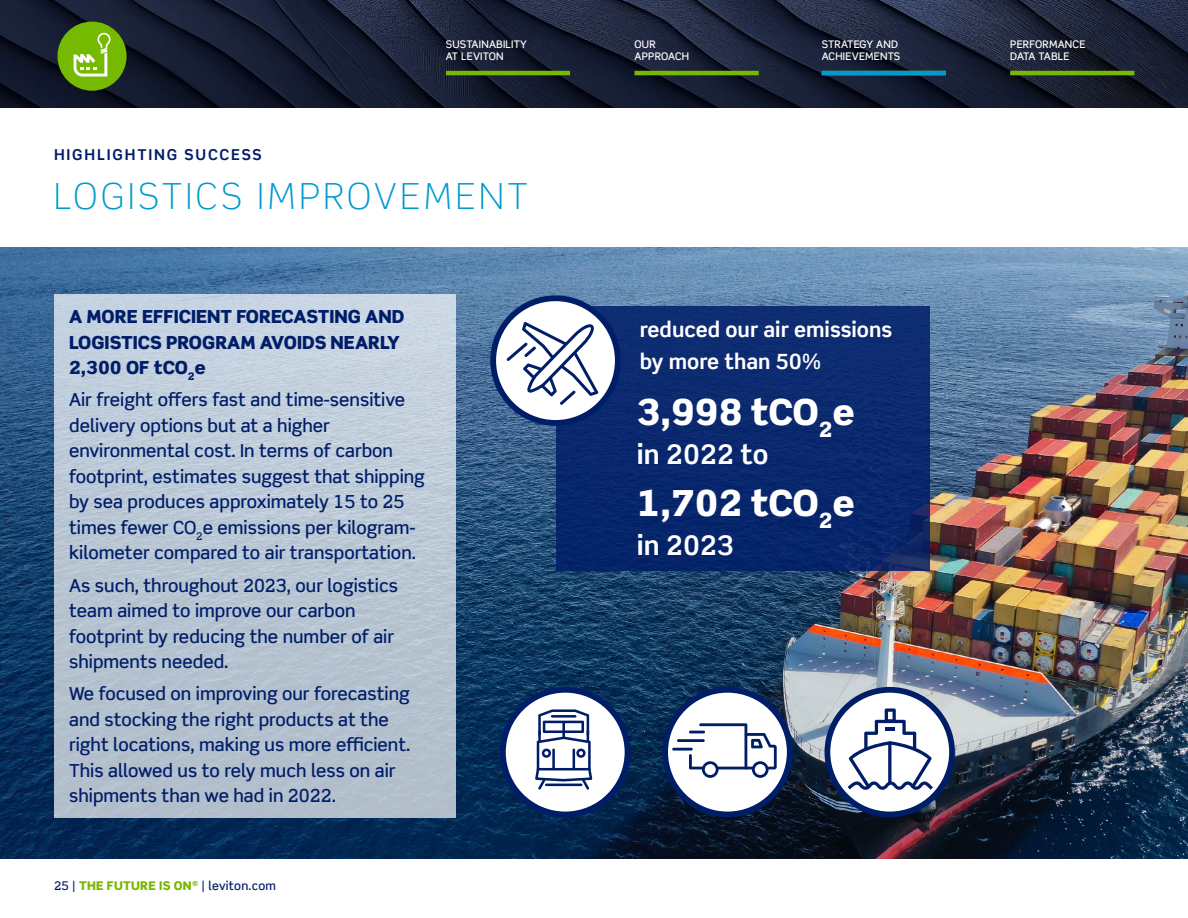
<style>
.page{position:relative;width:1188px;height:918px;background:#fff}
.page>*{position:absolute;margin:0;border:0;box-sizing:border-box;transform-origin:0 0}
.t1{font:300 36px "Scene Std";letter-spacing:.1em;color:#009acf}
.t2{font:900 36px "Scene Std";color:#fff}
.t3{font:700 27px "Scene Std";color:#fff}
.t4{font:700 21px/31.5px "Scene Std";color:#fff}
.t5{font:500 18px/25.5px "Scene Std";color:#001d68}
.t6{font:900 18px/25.5px "Scene Std";color:#001d68}
.t7{font:700 15px "Scene Std";letter-spacing:.12em;color:#001d68}
.t8{font:500 12px "Scene Std";letter-spacing:.02em;color:#001d68}
.t9{font:500 10.5px/12.6px "Scene Std";letter-spacing:.02em;color:#fff}
.s1{font-weight:900;color:#76b900}
</style>
<div class="page">
<img style="left:0;top:0;width:1188px;height:108px">
<hr style="left:446px;top:71px;width:124px;height:4px;background:#76b900">
<hr style="left:634px;top:71px;width:125px;height:4px;background:#76b900">
<hr style="left:1010px;top:71px;width:124px;height:4px;background:#76b900">
<img style="left:0;top:247px;width:1188px;height:612px">
<div style="left:54px;top:294px;width:402px;height:523px;background:linear-gradient(to bottom,#c7d4e2,#afbcc9)"></div>
<hr style="left:822px;top:71px;width:124px;height:4px;background:#009acf">
<div style="left:556px;top:306px;width:374px;height:265px;background:#0a286e"></div>
<svg style="left:493px;top:298px;width:125px;height:125px;fill:#fff"></svg>
<div style="left:490px;top:295px;width:131px;height:131px;border:6px solid #001d68;border-radius:50%"></div>
<div style="left:503px;top:690px;width:125px;height:124px;background:#fff;border-radius:50%"></div>
<div style="left:500px;top:687px;width:130px;height:130px;border:6px solid #001d68;border-radius:50%"></div>
<svg style="left:535px;top:709px;width:57px;height:81px"></svg>
<svg style="left:507px;top:322px;width:91px;height:83px"></svg>
<svg style="left:827px;top:690px;width:125px;height:124px"></svg>
<div style="left:825px;top:687px;width:130px;height:130px;border:6px solid #001d68;border-radius:50%"></div>
<svg style="left:848px;top:708px;width:85px;height:82px"></svg>
<div style="left:665px;top:690px;width:125px;height:124px;background:#fff;border-radius:50%"></div>
<div style="left:662px;top:687px;width:131px;height:130px;border:6px solid #001d68;border-radius:50%"></div>
<hr style="left:677px;top:739px;width:28px;height:3px;background:#001d68">
<hr style="left:672px;top:748px;width:21px;height:3px;background:#001d68">
<svg style="left:689px;top:723px;width:88px;height:55px"></svg>
<div style="left:57px;top:22px;width:70px;height:69px;background:#75ba00;border-radius:50%"></div>
<svg style="left:74px;top:33px;width:37px;height:44px"></svg>
<p class="t9" style="left:446px;top:38px;width:83px">SUSTAINABILITY<br>AT LEVITON</p>
<p class="t9" style="left:634px;top:38px;width:56px">OUR<br>APPROACH</p>
<p class="t9" style="left:822px;top:38px;width:80px">STRATEGY AND<br>ACHIEVEMENTS</p>
<p class="t9" style="left:1010px;top:38px;width:77px">PERFORMANCE<br>DATA TABLE</p>
<p class="t7" style="left:54px;top:145px;width:209px">HIGHLIGHTING SUCCESS</p>
<h1 class="t1" style="left:54px;top:174px;width:475px">LOGISTICS IMPROVEMENT</h1>
<p class="t6" style="left:69px;top:303px;width:337px">A MORE EFFICIENT FORECASTING AND<br>LOGISTICS PROGRAM AVOIDS NEARLY<br>2,300 OF tCO<sub>2</sub>e</p>
<p class="t5" style="left:69px;top:387px;width:357px">Air freight offers fast and time-sensitive delivery options but at a higher environmental cost. In terms of carbon footprint, estimates suggest that shipping by sea produces approximately 15 to 25 times fewer CO<sub>2</sub>e emissions per kilogram&shy;kilometer compared to air transportation.</p>
<p class="t5" style="left:69px;top:572px;width:330px">As such, throughout 2023, our logistics team aimed to improve our carbon footprint by reducing the number of air shipments needed.</p>
<p class="t5" style="left:69px;top:681px;width:343px">We focused on improving our forecasting and stocking the right products at the right locations, making us more efficient.<br>This allowed us to rely much less on air shipments than we had in 2022.</p>
<p class="t8" style="left:54px;top:878px;width:224px">25 | <span class="s1">THE FUTURE IS ON</span><sup>®</sup> | leviton.com</p>
<p class="t4" style="left:640px;top:314px;width:254px">reduced our air emissions by more than 50%</p>
<h1 class="t2" style="left:637px;top:389px;width:219px">3,998 tCO<sub>2</sub>e</h1>
<h2 class="t3" style="left:637px;top:437px;width:133px">in 2022 to</h2>
<h1 class="t2" style="left:637px;top:480px;width:219px">1,702 tCO<sub>2</sub>e</h1>
<h2 class="t3" style="left:637px;top:529px;width:99px">in 2023</h2>
</div>
